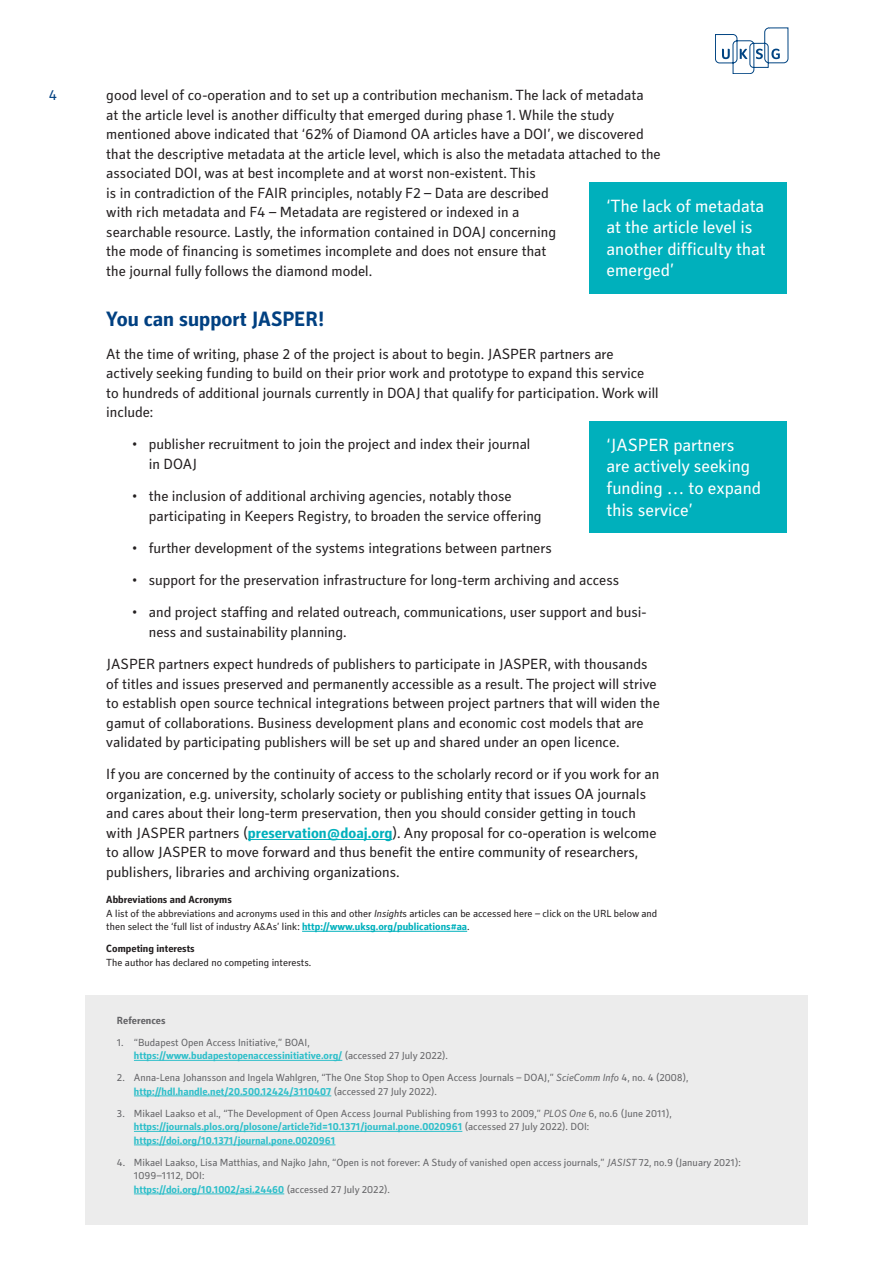
<style>
.page{position:relative;width:893px;height:1263px;background:#fff}
.page>*{position:absolute;margin:0;border:0;box-sizing:border-box;transform-origin:0 0}
.A-Style_Heading{font:700 21px "Secca Std";color:#014081}
.Stand_out_quote{font:18px/21.6px "Secca Std";color:#fff}
.Body{font:15px/19.5px "Secca Std";color:#231f20}
.t1{font:15px "Secca Std";color:#014081}
.Reference_List__Tint{font:10.5px/13.5px "Secca Std";color:#636366}
.Reference_List{font:10.5px/13.5px "Secca Std";color:#231f20}
.Reference_List-2{font:700 10.5px "Secca Std";color:#231f20}
.Reference_List__Tint-2{font:700 10.5px "Secca Std";color:#636366}
.s1{font-weight:700;color:#00b0bc}
.s2{font-style:italic}
.s3{font-weight:700;color:#2fbfca}
</style>
<div class="page">
<svg style="left:715px;top:28px;width:73px;height:46px"></svg>
<hr style="left:248px;top:839px;width:144px;height:1px;background:#00b0bc">
<hr style="left:302px;top:931px;width:165px;height:1px;background:#00b0bc">
<div style="left:85px;top:995px;width:723px;height:230px;background:#ececec"></div>
<hr style="left:134px;top:1060px;width:208px;height:1px;background:#2fbfca">
<hr style="left:134px;top:1095px;width:197px;height:1px;background:#2fbfca">
<hr style="left:134px;top:1131px;width:328px;height:1px;background:#2fbfca">
<hr style="left:134px;top:1144px;width:201px;height:1px;background:#2fbfca">
<hr style="left:134px;top:1193px;width:150px;height:1px;background:#2fbfca">
<div style="left:590px;top:182px;width:197px;height:111px;background:#00b0bc"></div>
<div style="left:590px;top:421px;width:197px;height:112px;background:#00b0bc"></div>
<p class="t1" style="left:49px;top:87px;width:10px">4</p>
<p class="Body" style="left:106px;top:86px;width:556px">good level of co-operation and to set up a contribution mechanism. The lack of metadata<br>at the article level is another difficulty that emerged during phase 1. While the study mentioned above indicated that ‘62% of Diamond OA articles have a DOI’, we discovered that the descriptive metadata at the article level, which is also the metadata attached to the associated DOI, was at best incomplete and at worst non-existent. This<br>is in contradiction of the FAIR principles, notably F2 – Data are described<br>with rich metadata and F4 – Metadata are registered or indexed in a<br>searchable resource. Lastly, the information contained in DOAJ concerning<br>the mode of financing is sometimes incomplete and does not ensure that<br>the journal fully follows the diamond model.</p>
<p class="A-Style_Heading" style="left:106px;top:307px;width:219px">You can support JASPER!</p>
<p class="Body" style="left:106px;top:344px;width:554px">At the time of writing, phase 2 of the project is about to begin. JASPER partners are actively seeking funding to build on their prior work and prototype to expand this service to hundreds of additional journals currently in DOAJ that qualify for participation. Work will include:</p>
<p class="Body" style="left:149px;top:435px;width:383px;text-indent:-17px">• publisher recruitment to join the project and index their journal in DOAJ</p>
<p class="Body" style="left:149px;top:487px;width:394px;text-indent:-17px">• the inclusion of additional archiving agencies, notably those participating in Keepers Registry, to broaden the service offering</p>
<p class="Body" style="left:132px;top:539px;width:421px">• further development of the systems integrations between partners</p>
<p class="Body" style="left:132px;top:571px;width:489px">• support for the preservation infrastructure for long-term archiving and access</p>
<p class="Body" style="left:149px;top:603px;width:499px;text-indent:-17px">• and project staffing and related outreach, communications, user support and busi&shy;ness and sustainability planning.</p>
<p class="Body" style="left:106px;top:655px;width:555px">JASPER partners expect hundreds of publishers to participate in JASPER, with thousands of titles and issues preserved and permanently accessible as a result. The project will strive to establish open source technical integrations between project partners that will widen the gamut of collaborations. Business development plans and economic cost models that are validated by participating publishers will be set up and shared under an open licence.</p>
<p class="Body" style="left:106px;top:765px;width:555px">If you are concerned by the continuity of access to the scholarly record or if you work for an organization, e.g. university, scholarly society or publishing entity that issues OA journals and cares about their long-term preservation, then you should consider getting in touch with JASPER partners (<span class="s1">preservation@doaj.org</span>). Any proposal for co-operation is welcome to allow JASPER to move forward and thus benefit the entire community of researchers, publishers, libraries and archiving organizations.</p>
<p class="Reference_List-2" style="left:106px;top:894px;width:127px">Abbreviations and Acronyms</p>
<p class="Reference_List" style="left:106px;top:907px;width:552px">A list of the abbreviations and acronyms used in this and other <span class="s2">Insight</span>s articles can be accessed here – click on the URL below and then select the ‘full list of industry A&amp;As’ link: <span class="s1">http://www.uksg.org/publications#aa</span>.</p>
<p class="Reference_List-2" style="left:106px;top:943px;width:90px">Competing interests</p>
<p class="Reference_List" style="left:106px;top:956px;width:206px">The author has declared no competing interests.</p>
<p class="Stand_out_quote" style="left:607px;top:195px;width:161px">‘The lack of metadata at the article level is another difficulty that emerged’</p>
<p class="Stand_out_quote" style="left:607px;top:435px;width:156px">‘JASPER partners are actively seeking funding … to expand this service’</p>
<p class="Reference_List__Tint-2" style="left:117px;top:1014px;width:50px">References</p>
<p class="Reference_List__Tint" style="left:134px;top:1036px;width:316px;text-indent:-17px">1. “Budapest Open Access Initiative,” BOAI, <span class="s3">https://www.budapestopenaccessinitiative.org/</span> (accessed 27 July 2022).</p>
<p class="Reference_List__Tint" style="left:134px;top:1071px;width:556px;text-indent:-17px">2. Anna-Lena Johansson and Ingela Wahlgren, “The One Stop Shop to Open Access Journals – DOAJ,” <span class="s2">ScieComm Info</span> 4, no. 4 (2008), <span class="s3">http://hdl.handle.net/20.500.12424/3110407</span> (accessed 27 July 2022).</p>
<p class="Reference_List__Tint" style="left:134px;top:1107px;width:539px;text-indent:-17px">3. Mikael Laakso et al., “The Development of Open Access Journal Publishing from 1993 to 2009,” <span class="s2">PLOS One</span> 6, no.6 (June 2011), <span class="s3">https://journals.plos.org/plosone/article?id=10.1371/journal.pone.0020961</span> (accessed 27 July 2022). DOI: <span class="s3">https://doi.org/10.1371/journal.pone.0020961</span></p>
<p class="Reference_List__Tint" style="left:134px;top:1156px;width:608px;text-indent:-17px">4. Mikael Laakso, Lisa Matthias, and Najko Jahn, “Open is not forever: A Study of vanished open access journals,” <span class="s2">JASIST</span> 72, no.9 (January 2021):<br>1099–1112, DOI:<br><span class="s3">https://doi.org/10.1002/asi.24460</span> (accessed 27 July 2022).</p>
</div>
